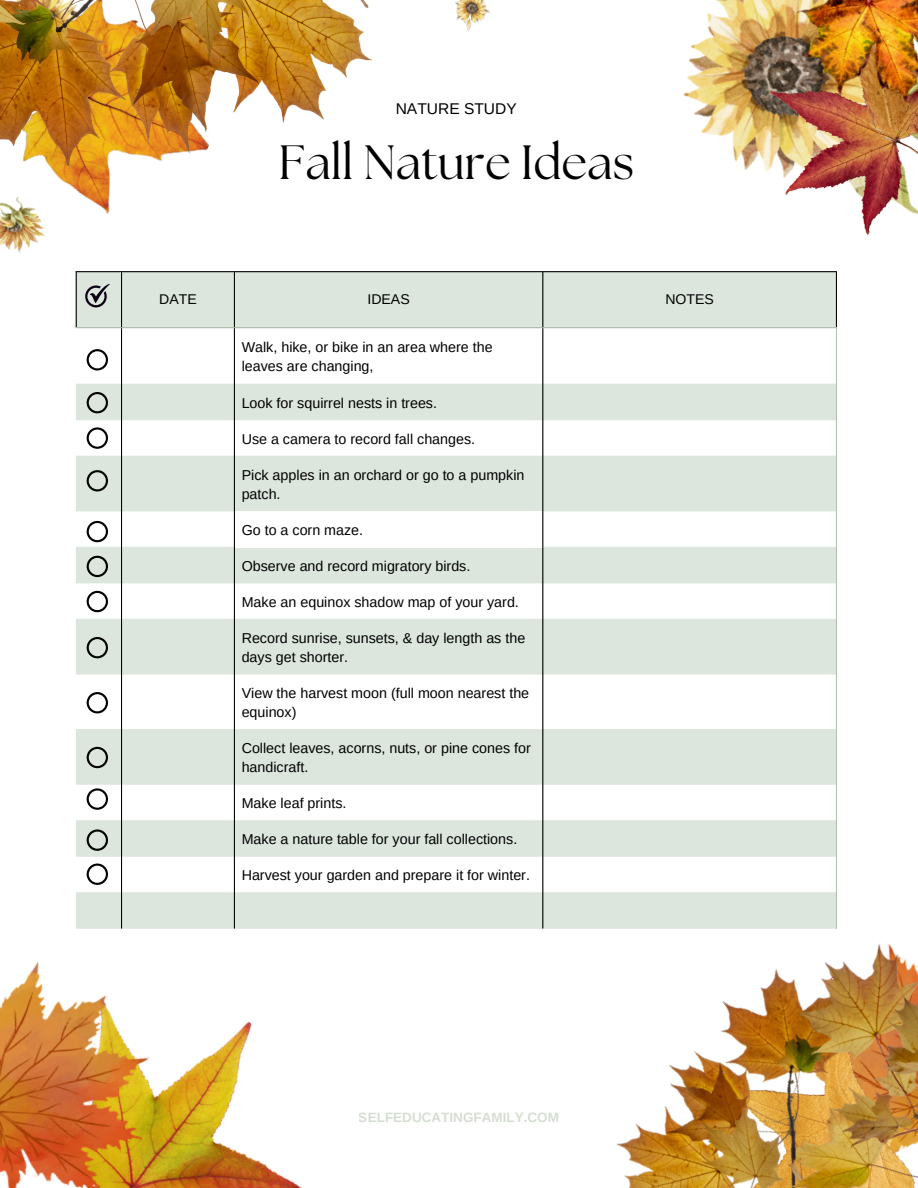
<style>
.page{position:relative;width:918px;height:1188px;background:#fff}
.page>*{position:absolute;margin:0;border:0;box-sizing:border-box;transform-origin:0 0}
.t1{font:48px "The Seasons";color:#000}
.t2{font:15.6px "Arimo";color:#000}
.t3{font:14.25px/19.2px "Arimo";color:#000}
.t4{font:14.1px "Arimo";color:#000}
.t5{font:700 13.5px "Arimo";color:#b5c4b1}
</style>
<div class="page">
<img style="left:180px;top:1022px;width:122px;height:166px">
<svg style="left:76px;top:272px;width:760px;height:657px;fill:#dce6dd"></svg>
<div style="left:234px;top:511px;width:309px;height:36px;background:#fff"></div>
<hr style="left:121px;top:272px;width:1px;height:656px;background:#000">
<hr style="left:234px;top:272px;width:1px;height:656px;background:#000">
<hr style="left:542px;top:272px;width:1px;height:656px;background:#000">
<hr style="left:836px;top:272px;width:1px;height:55px;background:#000">
<hr style="left:76px;top:271px;width:761px;height:1px;background:#000">
<hr style="left:836px;top:328px;width:1px;height:600px;background:#b5c4b1">
<hr style="left:76px;top:327px;width:761px;height:1px;background:#b5c4b1">
<img style="left:0;top:240px;width:83px;height:122px">
<svg style="left:85px;top:284px;width:25px;height:23px"></svg>
<svg style="left:87px;top:349px;width:21px;height:22px"></svg>
<svg style="left:87px;top:392px;width:21px;height:21px"></svg>
<svg style="left:87px;top:470px;width:21px;height:21px"></svg>
<svg style="left:87px;top:521px;width:21px;height:21px"></svg>
<svg style="left:87px;top:591px;width:21px;height:21px"></svg>
<svg style="left:87px;top:747px;width:21px;height:21px"></svg>
<svg style="left:87px;top:788px;width:21px;height:22px"></svg>
<svg style="left:87px;top:864px;width:21px;height:21px"></svg>
<svg style="left:87px;top:637px;width:21px;height:21px"></svg>
<img style="left:764px;top:271px;width:73px;height:6px">
<img style="left:683px;top:0;width:86px;height:172px">
<img style="left:0;top:962px;width:180px;height:226px">
<img style="left:0;top:165px;width:111px;height:75px">
<img style="left:769px;top:137px;width:149px;height:98px">
<img style="left:745px;top:0;width:173px;height:137px">
<img style="left:0;top:0;width:490px;height:165px">
<img style="left:484px;top:881px;width:434px;height:307px">
<svg style="left:87px;top:829px;width:21px;height:22px"></svg>
<svg style="left:87px;top:692px;width:21px;height:21px"></svg>
<svg style="left:87px;top:427px;width:21px;height:22px"></svg>
<svg style="left:87px;top:556px;width:21px;height:21px"></svg>
<p class="t2" style="left:396px;top:99px;width:123px">NATURE STUDY</p>
<p class="t1" style="left:279px;top:140px;width:357px">Fall Nature Ideas</p>
<p class="t4" style="left:159px;top:291px;width:39px">DATE</p>
<p class="t4" style="left:367px;top:291px;width:44px">IDEAS</p>
<p class="t4" style="left:665px;top:291px;width:50px">NOTES</p>
<p class="t3" style="left:242px;top:337px;width:253px">Walk, hike, or bike in an area where the leaves are changing,</p>
<p class="t3" style="left:242px;top:393px;width:197px">Look for squirrel nests in trees.</p>
<p class="t3" style="left:242px;top:429px;width:235px">Use a camera to record fall changes.</p>
<p class="t3" style="left:242px;top:465px;width:284px">Pick apples in an orchard or go to a pumpkin patch.</p>
<p class="t3" style="left:242px;top:520px;width:123px">Go to a corn maze.</p>
<p class="t3" style="left:242px;top:556px;width:230px">Observe and record migratory birds.</p>
<h2 class="t3" style="left:242px;top:592px;width:279px">Make an equinox shadow map of your yard.</h2>
<h1 class="t3" style="left:242px;top:628px;width:285px">Record sunrise, sunsets, &amp; day length as the days get shorter.</h1>
<p class="t3" style="left:242px;top:683px;width:289px">View the harvest moon (full moon nearest the equinox)</p>
<p class="t3" style="left:242px;top:738px;width:291px">Collect leaves, acorns, nuts, or pine cones for handicraft.</p>
<p class="t3" style="left:242px;top:794px;width:106px">Make leaf prints.</p>
<p class="t3" style="left:242px;top:830px;width:277px">Make a nature table for your fall collections.</p>
<p class="t3" style="left:242px;top:866px;width:290px">Harvest your garden and prepare it for winter.</p>
<p class="t5" style="left:359px;top:1110px;width:202px">SELFEDUCATINGFAMILY.COM</p>
</div>
